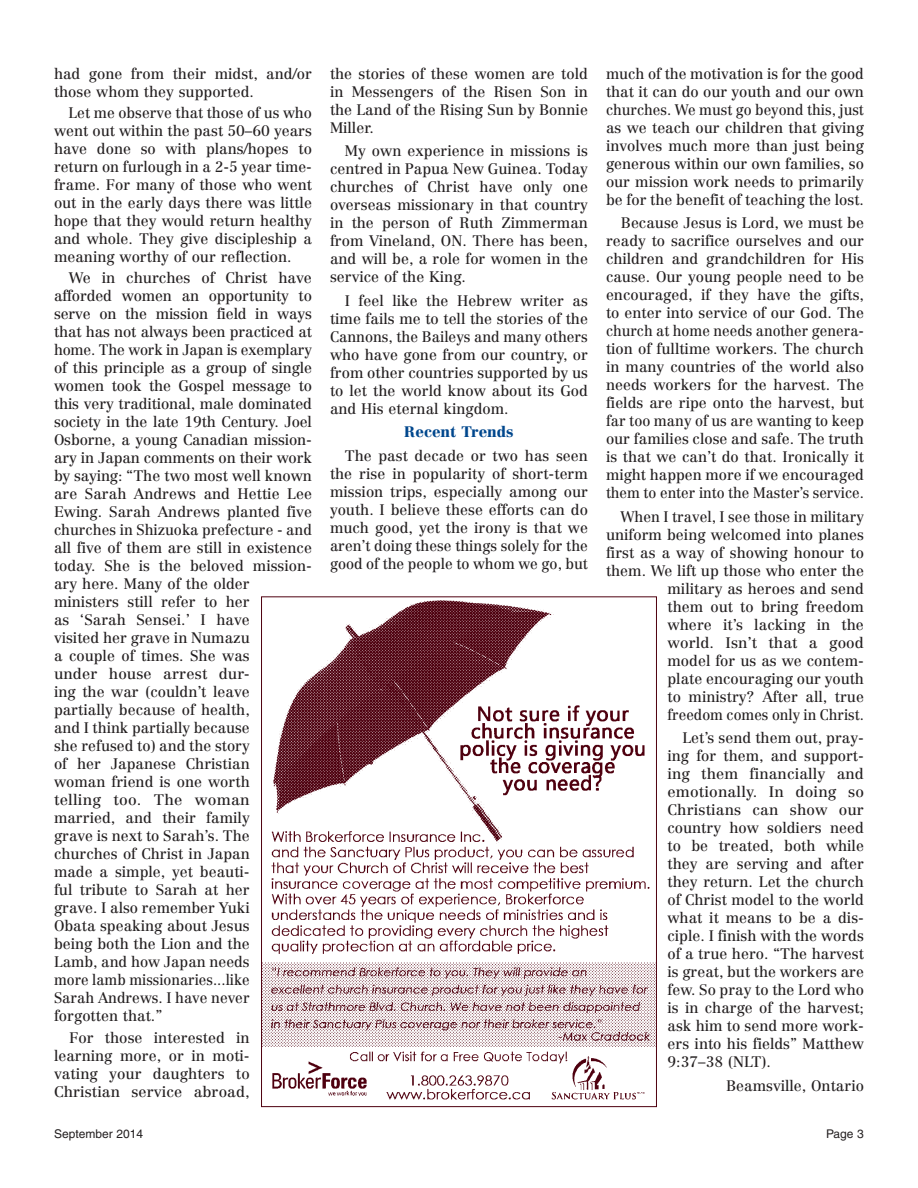
<style>
.page{position:relative;width:918px;height:1188px;background:#fff}
.page>*{position:absolute;margin:0;border:0;box-sizing:border-box;transform-origin:0 0}
.t1{font:15px/18px "Centennial";color:#231f20;text-align:justify}
.t2{font:15px/18px "Centennial";color:#231f20;text-align:right;scale:.96 1}
.t3{font:900 15px "Centennial";color:#00478d}
.t4{font:12px "Helvetica";color:#231f20}
</style>
<div class="page">
<svg style="left:261px;top:596px;width:396px;height:511px"></svg>
<p class="t1" style="left:54px;top:66px;width:259px">had gone from their midst, and/or those whom they supported.</p>
<p class="t1" style="left:54px;top:105px;width:260px;text-indent:15px">Let me observe that those of us who went out within the past 50–60 years have done so with plans/hopes to return on furlough in a 2-5 year time&shy;frame. For many of those who went out in the early days there was little hope that they would return healthy and whole. They give discipleship a meaning worthy of our reflection.</p>
<p class="t1" style="left:54px;top:270px;width:260px;text-align:left;text-indent:15px">We in churches of Christ have afforded women an opportunity to serve on the mission field in ways that has not always been practiced at home. The work in Japan is exemplary of this principle as a group of single women took the Gospel message to this very traditional, male dominated society in the late 19th Century. Joel<br>Osborne, a young Canadian mission&shy;ary in Japan comments on their work by saying: “The two most well known are Sarah Andrews and Hettie Lee<br>Ewing. Sarah Andrews planted five churches in Shizuoka prefecture - and all five of them are still in existence today. She is the beloved mission&shy;ary here. Many of the older ministers still refer to her<br>as ‘Sarah Sensei.’ I have<br>visited her grave in Numazu<br>a couple of times. She was<br>under house arrest dur-<br>ing the war (couldn’t leave partially because of health,<br>and I think partially because<br>she refused to) and the story<br>of her Japanese Christian<br>woman friend is one worth<br>telling too. The woman married, and their family<br>grave is next to Sarah’s. The churches of Christ in Japan<br>made a simple, yet beauti-<br>ful tribute to Sarah at her<br>grave. I also remember Yuki<br>Obata speaking about Jesus<br>being both the Lion and the<br>Lamb, and how Japan needs<br>more lamb missionaries...like<br>Sarah Andrews. I have never forgotten that.”</p>
<p class="t1" style="left:54px;top:1030px;width:197px;text-indent:15px">For those interested in learning more, or in moti&shy;vating your daughters to Christian service abroad,</p>
<p class="t1" style="left:330px;top:66px;width:259px">the stories of these women are told in Messengers of the Risen Son in the Land of the Rising Sun by Bonnie Miller.</p>
<p class="t1" style="left:330px;top:143px;width:260px;text-indent:15px">My own experience in missions is centred in Papua New Guinea. Today churches of Christ have only one overseas missionary in that country in the person of Ruth Zimmerman from Vineland, ON. There has been, and will be, a role for women in the service of the King.</p>
<p class="t1" style="left:330px;top:293px;width:260px;text-indent:15px">I feel like the Hebrew writer as time fails me to tell the stories of the Cannons, the Baileys and many others who have gone from our country, or from other countries supported by us to let the world know about its God and His eternal kingdom.</p>
<p class="t3" style="left:404px;top:426px;width:111px">Recent Trends</p>
<p class="t1" style="left:330px;top:448px;width:260px;text-indent:15px">The past decade or two has seen the rise in popularity of short-term mission trips, especially among our youth. I believe these efforts can do much good, yet the irony is that we aren’t doing these things solely for the good of the people to whom we go, but</p>
<p class="t1" style="left:606px;top:66px;width:260px">much of the motivation is for the good that it can do our youth and our own churches. We must go beyond this, just as we teach our children that giving involves much more than just being generous within our own families, so our mission work needs to primarily be for the benefit of teaching the lost.</p>
<p class="t1" style="left:606px;top:215px;width:260px;text-indent:15px">Because Jesus is Lord, we must be ready to sacrifice ourselves and our children and grandchildren for His cause. Our young people need to be encouraged, if they have the gifts, to enter into service of our God. The church at home needs another genera&shy;tion of fulltime workers. The church in many countries of the world also needs workers for the harvest. The fields are ripe onto the harvest, but far too many of us are wanting to keep our families close and safe. The truth is that we can’t do that. Ironically it might happen more if we encouraged them to enter into the Master’s service.</p>
<p class="t2" style="left:606px;top:509px;width:270px">When I travel, I see those in military uniform being welcomed into planes first as a way of showing honour to them. We lift up those who enter the military as heroes and send<br>them out to bring freedom<br>where it’s lacking in the<br>world. Isn’t that a good<br>model for us as we contem-<br>plate encouraging our youth<br>to ministry? After all, true<br>freedom comes only in Christ.</p>
<p class="t1" style="left:668px;top:730px;width:198px;text-indent:15px">Let’s send them out, pray&shy;ing for them, and support&shy;ing them financially and emotionally. In doing so Christians can show our country how soldiers need to be treated, both while they are serving and after they return. Let the church of Christ model to the world what it means to be a dis&shy;ciple. I finish with the words of a true hero. “The harvest is great, but the workers are few. So pray to the Lord who is in charge of the harvest; ask him to send more work&shy;ers into his fields” Matthew 9:37–38 (NLT).</p>
<p class="t1" style="left:726px;top:1078px;width:139px">Beamsville, Ontario</p>
<p class="t4" style="left:54px;top:1129px;width:91px">September 2014</p>
<p class="t4" style="left:826px;top:1129px;width:39px">Page 3</p>
</div>
